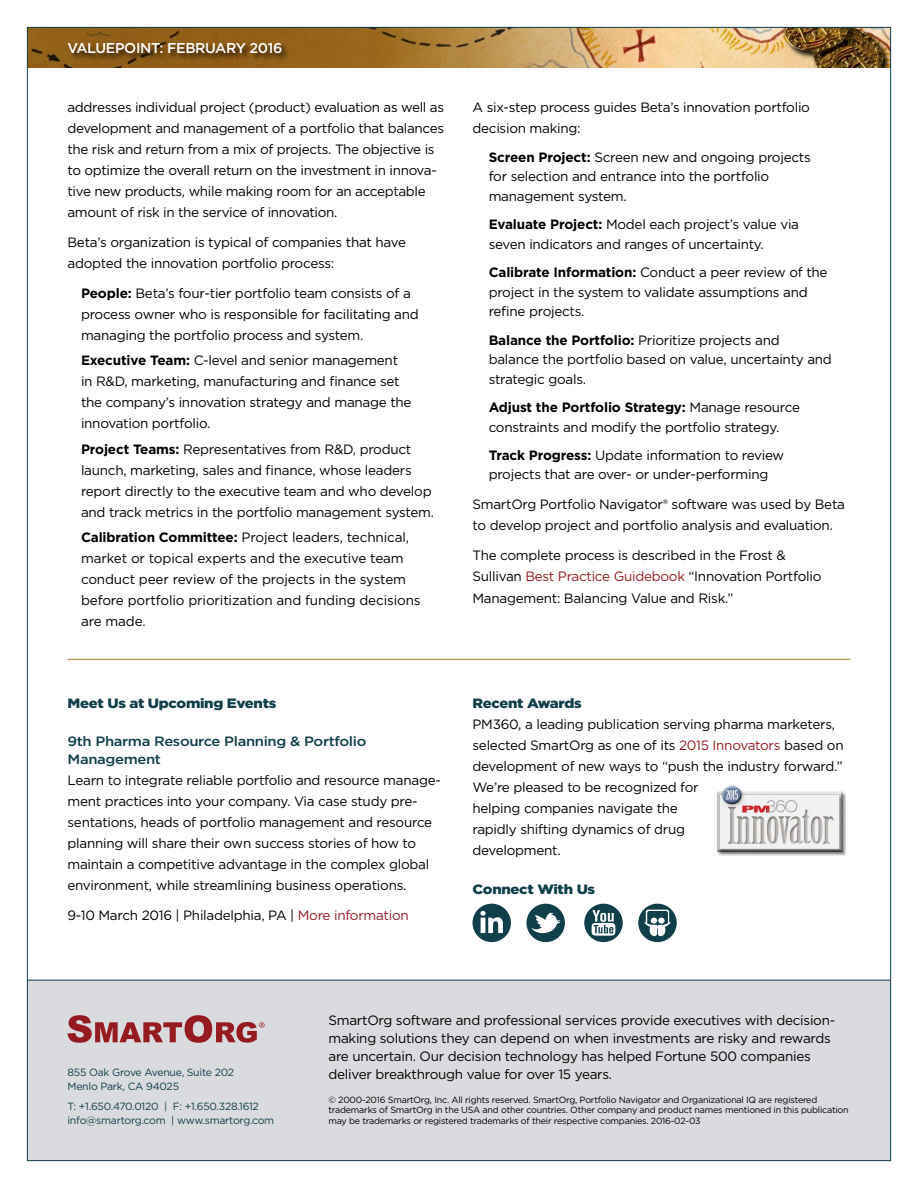
<style>
.page{position:relative;width:918px;height:1188px;background:#fff}
.page>*{position:absolute;margin:0;border:0;box-sizing:border-box;transform-origin:0 0}
.t1{font:500 14.25px "Gotham";letter-spacing:-.025em;color:#fff}
.t2{font:13.5px/21px "Gotham";letter-spacing:-.02em;color:#000}
.t3{font:900 13.5px "Gotham";letter-spacing:-.02em;color:#103f4a;scale:1.1 1}
.t4{font:500 13.5px/18px "Gotham";letter-spacing:-.025em;color:#103f4a;scale:1.1 1}
.t5{font:10.5px/13.5px "Gotham";letter-spacing:-.025em;color:#103f4a}
.t6{font:9px/10.5px "Gotham";letter-spacing:-.025em;color:#000}
.s1{font-weight:700}
.s2{color:#951b20}
</style>
<div class="page">
<img style="left:29px;top:29px;width:860px;height:39px">
<div style="left:27px;top:980px;width:864px;height:181px;background:#dadbde"></div>
<hr style="left:27px;top:980px;width:864px;height:1px;background:#103f4a">
<svg style="left:68px;top:1015px;width:197px;height:28px"></svg>
<div style="left:67px;top:42px;width:223px;height:19px;background:#000;opacity:.75"></div>
<hr style="left:68px;top:659px;width:782px;height:1px;background:#b28f39">
<div style="left:473px;top:904px;width:38px;height:38px;background:#103f4a;border-radius:50%"></div>
<svg style="left:480px;top:911px;width:23px;height:22px"></svg>
<div style="left:527px;top:904px;width:38px;height:38px;background:#103f4a;border-radius:50%"></div>
<svg style="left:531px;top:912px;width:30px;height:23px"></svg>
<div style="left:584px;top:904px;width:39px;height:38px;background:#103f4a;border-radius:50%"></div>
<svg style="left:592px;top:910px;width:23px;height:26px"></svg>
<div style="left:638px;top:904px;width:39px;height:38px;background:#103f4a;border-radius:50%"></div>
<svg style="left:644px;top:910px;width:27px;height:28px"></svg>
<img style="left:717px;top:785px;width:129px;height:71px">
<p class="t1" style="left:68px;top:38px;width:216px">VALUEPOINT: FEBRUARY 2016</p>
<p class="t2" style="left:68px;top:96px;width:378px">addresses individual project (product) evaluation as well as development and management of a portfolio that balances the risk and return from a mix of projects. The objective is to optimize the overall return on the investment in innova&shy;tive new products, while making room for an acceptable amount of risk in the service of innovation.</p>
<p class="t2" style="left:68px;top:232px;width:340px">Beta’s organization is typical of companies that have adopted the innovation portfolio process:</p>
<p class="t2" style="left:81px;top:283px;width:339px"><span class="s1">People:</span> Beta’s four-tier portfolio team consists of a process owner who is responsible for facilitating and managing the portfolio process and system.</p>
<p class="t2" style="left:81px;top:350px;width:332px"><span class="s1">Executive Team:</span> C-level and senior management in R&amp;D, marketing, manufacturing and finance set the company’s innovation strategy and manage the innovation portfolio.</p>
<p class="t2" style="left:81px;top:438px;width:355px"><span class="s1">Project Teams:</span> Representatives from R&amp;D, product launch, marketing, sales and finance, whose leaders report directly to the executive team and who develop and track metrics in the portfolio management system.</p>
<p class="t2" style="left:81px;top:527px;width:341px"><span class="s1">Calibration Committee:</span> Project leaders, technical, market or topical experts and the executive team conduct peer review of the projects in the system before portfolio prioritization and funding decisions are made.</p>
<p class="t3" style="left:68px;top:694px;width:191px">Meet Us at Upcoming Events</p>
<p class="t4" style="left:68px;top:732px;width:273px">9th Pharma Resource Planning &amp; Portfolio<br>Management</p>
<p class="t2" style="left:68px;top:770px;width:375px">Learn to integrate reliable portfolio and resource manage&shy;ment practices into your company. Via case study pre&shy;sentations, heads of portfolio management and resource planning will share their own success stories of how to maintain a competitive advantage in the complex global environment, while streamlining business operations.</p>
<p class="t2" style="left:68px;top:905px;width:343px">9-10 March 2016 | Philadelphia, PA | <span class="s2">More information</span></p>
<p class="t2" style="left:472px;top:96px;width:339px">A six-step process guides Beta’s innovation portfolio decision making:</p>
<p class="t2" style="left:489px;top:147px;width:324px;line-height:19.5px"><span class="s1">Screen Project:</span> Screen new and ongoing projects for selection and entrance into the portfolio management system.</p>
<p class="t2" style="left:489px;top:214px;width:312px;line-height:19.5px"><span class="s1">Evaluate Project:</span> Model each project’s value via seven indicators and ranges of uncertainty.</p>
<p class="t2" style="left:489px;top:262px;width:340px;line-height:19.5px"><span class="s1">Calibrate Information:</span> Conduct a peer review of the project in the system to validate assumptions and refine projects.</p>
<p class="t2" style="left:489px;top:330px;width:345px;line-height:19.5px"><span class="s1">Balance the Portfolio:</span> Prioritize projects and balance the portfolio based on value, uncertainty and strategic goals.</p>
<p class="t2" style="left:489px;top:397px;width:313px;line-height:19.5px"><span class="s1">Adjust the Portfolio Strategy:</span> Manage resource constraints and modify the portfolio strategy.</p>
<p class="t2" style="left:489px;top:445px;width:297px;line-height:19.5px"><span class="s1">Track Progress:</span> Update information to review projects that are over- or under-performing</p>
<p class="t2" style="left:472px;top:494px;width:374px">SmartOrg Portfolio Navigator® software was used by Beta to develop project and portfolio analysis and evaluation.</p>
<p class="t2" style="left:472px;top:545px;width:350px">The complete process is described in the Frost &amp;<br>Sullivan <span class="s2">Best Practice Guidebook</span> “Innovation Portfolio<br>Management: Balancing Value and Risk.”</p>
<p class="t3" style="left:472px;top:694px;width:101px">Recent Awards</p>
<p class="t2" style="left:472px;top:714px;width:373px">PM360, a leading publication serving pharma marketers, selected SmartOrg as one of its <span class="s2">2015 Innovators</span> based on development of new ways to “push the industry forward.” We’re pleased to be recognized for<br>helping companies navigate the<br>rapidly shifting dynamics of drug<br>development.</p>
<p class="t3" style="left:472px;top:880px;width:113px">Connect With Us</p>
<p class="t5" style="left:68px;top:1066px;width:168px">855 Oak Grove Avenue, Suite 202<br>Menlo Park, CA 94025</p>
<p class="t5" style="left:68px;top:1099px;width:208px">T: +1.650.470.0120 | F: +1.650.328.1612 info@smartorg.com | www.smartorg.com</p>
<p class="t2" style="left:328px;top:1011px;width:508px;line-height:18px">SmartOrg software and professional services provide executives with decision&shy;making solutions they can depend on when investments are risky and rewards are uncertain. Our decision technology has helped Fortune 500 companies deliver breakthrough value for over 15 years.</p>
<p class="t6" style="left:328px;top:1094px;width:522px">© 2000-2016 SmartOrg, Inc. All rights reserved. SmartOrg, Portfolio Navigator and Organizational IQ are registered trademarks of SmartOrg in the USA and other countries. Other company and product names mentioned in this publication may be trademarks or registered trademarks of their respective companies. 2016-02-03</p>
</div>
